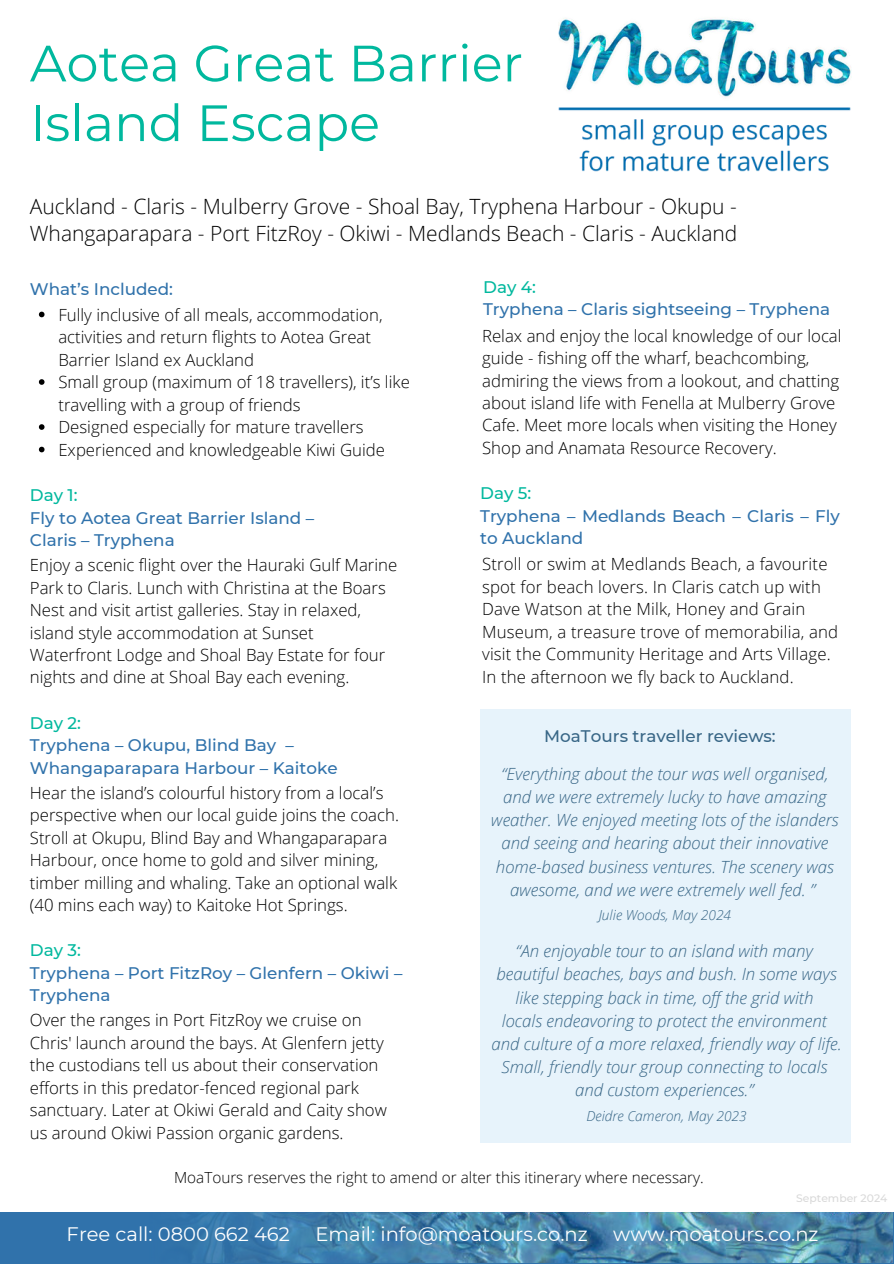
<style>
.page{position:relative;width:894px;height:1264px;background:#fff}
.page>*{position:absolute;margin:0;border:0;box-sizing:border-box;transform-origin:0 0}
.t1{font:51px/59.7px "Montserrat";color:#00b89e}
.t2{font:300 21px/27px "Open Sans";color:#000}
.t3{font:19.5px "Montserrat";color:#fff}
.t4{font:300 16.8px/22.5px "Open Sans";color:#000}
.t5{font:italic 300 16.8px/23.1px "Open Sans";color:#386686;text-align:center}
.t6{font:500 16.8px/22.5px "Montserrat";color:#3072ab}
.t7{font:500 16.8px "Montserrat";color:#00b89e}
.t8{font:500 16.8px "Montserrat";color:#386686}
.t9{font:300 15.3px "Open Sans";color:#000}
.t10{font:italic 300 13.8px "Open Sans";color:#386686}
.t11{font:500 10.8px "Montserrat";color:#d9d9d9}
</style>
<div class="page">
<div style="left:0;top:1212px;width:893px;height:51px;background:#3072ab"></div>
<img style="left:199px;top:1212px;width:693px;height:50px">
<img style="left:558px;top:18px;width:292px;height:153px">
<div style="left:480px;top:709px;width:370px;height:433px;background:#e7f3fb"></div>
<svg style="left:39px;top:312px;width:5px;height:5px"></svg>
<svg style="left:39px;top:379px;width:5px;height:6px"></svg>
<svg style="left:39px;top:424px;width:5px;height:6px"></svg>
<svg style="left:39px;top:447px;width:5px;height:5px"></svg>
<h1 class="t1" style="left:30px;top:32px;width:494px">Aotea Great Barrier<br>Island Escape</h1>
<p class="t2" style="left:30px;top:192px;width:708px">Auckland - Claris - Mulberry Grove - Shoal Bay, Tryphena Harbour - Okupu -<br>Whangaparapara - Port FitzRoy - Okiwi - Medlands Beach - Claris - Auckland</p>
<p class="t6" style="left:30px;top:277px;width:145px">What’s Included:</p>
<p class="t4" style="left:58px;top:303px;width:353px">Fully inclusive of all meals, accommodation, activities and return flights to Aotea Great Barrier Island ex Auckland<br>Small group (maximum of 18 travellers), it’s like travelling with a group of friends<br>Designed especially for mature travellers Experienced and knowledgeable Kiwi Guide</p>
<p class="t7" style="left:30px;top:483px;width:49px">Day 1:</p>
<p class="t6" style="left:30px;top:505px;width:286px">Fly to Aotea Great Barrier Island –<br>Claris – Tryphena</p>
<p class="t4" style="left:30px;top:553px;width:369px">Enjoy a scenic flight over the Hauraki Gulf Marine Park to Claris. Lunch with Christina at the Boars Nest and visit artist galleries. Stay in relaxed, island style accommodation at Sunset Waterfront Lodge and Shoal Bay Estate for four nights and dine at Shoal Bay each evening.</p>
<p class="t7" style="left:30px;top:711px;width:53px">Day 2:</p>
<p class="t6" style="left:30px;top:733px;width:309px">Tryphena – Okupu, Blind Bay –<br>Whangaparapara Harbour – Kaitoke</p>
<p class="t4" style="left:30px;top:781px;width:370px">Hear the island’s colourful history from a local’s perspective when our local guide joins the coach.<br>Stroll at Okupu, Blind Bay and Whangaparapara Harbour, once home to gold and silver mining, timber milling and whaling. Take an optional walk (40 mins each way) to Kaitoke Hot Springs.</p>
<p class="t7" style="left:30px;top:938px;width:53px">Day 3:</p>
<p class="t6" style="left:30px;top:961px;width:374px">Tryphena – Port FitzRoy – Glenfern – Okiwi –<br>Tryphena</p>
<p class="t4" style="left:30px;top:1008px;width:358px">Over the ranges in Port FitzRoy we cruise on Chris' launch around the bays. At Glenfern jetty the custodians tell us about their conservation efforts in this predator-fenced regional park sanctuary. Later at Okiwi Gerald and Caity show us around Okiwi Passion organic gardens.</p>
<p class="t7" style="left:483px;top:275px;width:54px">Day 4:</p>
<p class="t6" style="left:483px;top:297px;width:348px">Tryphena – Claris sightseeing – Tryphena</p>
<p class="t4" style="left:482px;top:324px;width:361px">Relax and enjoy the local knowledge of our local guide - fishing off the wharf, beachcombing, admiring the views from a lookout, and chatting about island life with Fenella at Mulberry Grove Cafe. Meet more locals when visiting the Honey Shop and Anamata Resource Recovery.</p>
<p class="t7" style="left:480px;top:481px;width:53px">Day 5:</p>
<p class="t6" style="left:480px;top:504px;width:361px">Tryphena – Medlands Beach – Claris – Fly to Auckland</p>
<p class="t4" style="left:482px;top:552px;width:357px">Stroll or swim at Medlands Beach, a favourite spot for beach lovers. In Claris catch up with Dave Watson at the Milk, Honey and Grain Museum, a treasure trove of memorabilia, and visit the Community Heritage and Arts Village.<br>In the afternoon we fly back to Auckland.</p>
<p class="t8" style="left:544px;top:724px;width:233px">MoaTours traveller reviews:</p>
<p class="t5" style="left:491px;top:761px;width:349px">“Everything about the tour was well organised, and we were extremely lucky to have amazing weather. We enjoyed meeting lots of the islanders and seeing and hearing about their innovative home-based business ventures. The scenery was awesome, and we were extremely well fed. ”</p>
<p class="t10" style="left:598px;top:905px;width:134px">Julie Woods, May 2024</p>
<p class="t5" style="left:491px;top:939px;width:352px">“An enjoyable tour to an island with many beautiful beaches, bays and bush. In some ways like stepping back in time, off the grid with<br>locals endeavoring to protect the environment and culture of a more relaxed, friendly way of life.<br>Small, friendly tour group connecting to locals and custom experiences.”</p>
<p class="t10" style="left:586px;top:1106px;width:162px">Deidre Cameron, May 2023</p>
<p class="t9" style="left:174px;top:1167px;width:531px">MoaTours reserves the right to amend or alter this itinerary where necessary.</p>
<p class="t11" style="left:796px;top:1190px;width:93px">September 2024</p>
<p class="t3" style="left:67px;top:1220px;width:225px">Free call: 0800 662 462</p>
<p class="t3" style="left:315px;top:1220px;width:274px">Email: info@moatours.co.nz</p>
<p class="t3" style="left:613px;top:1220px;width:207px">www.moatours.co.nz</p>
</div>
